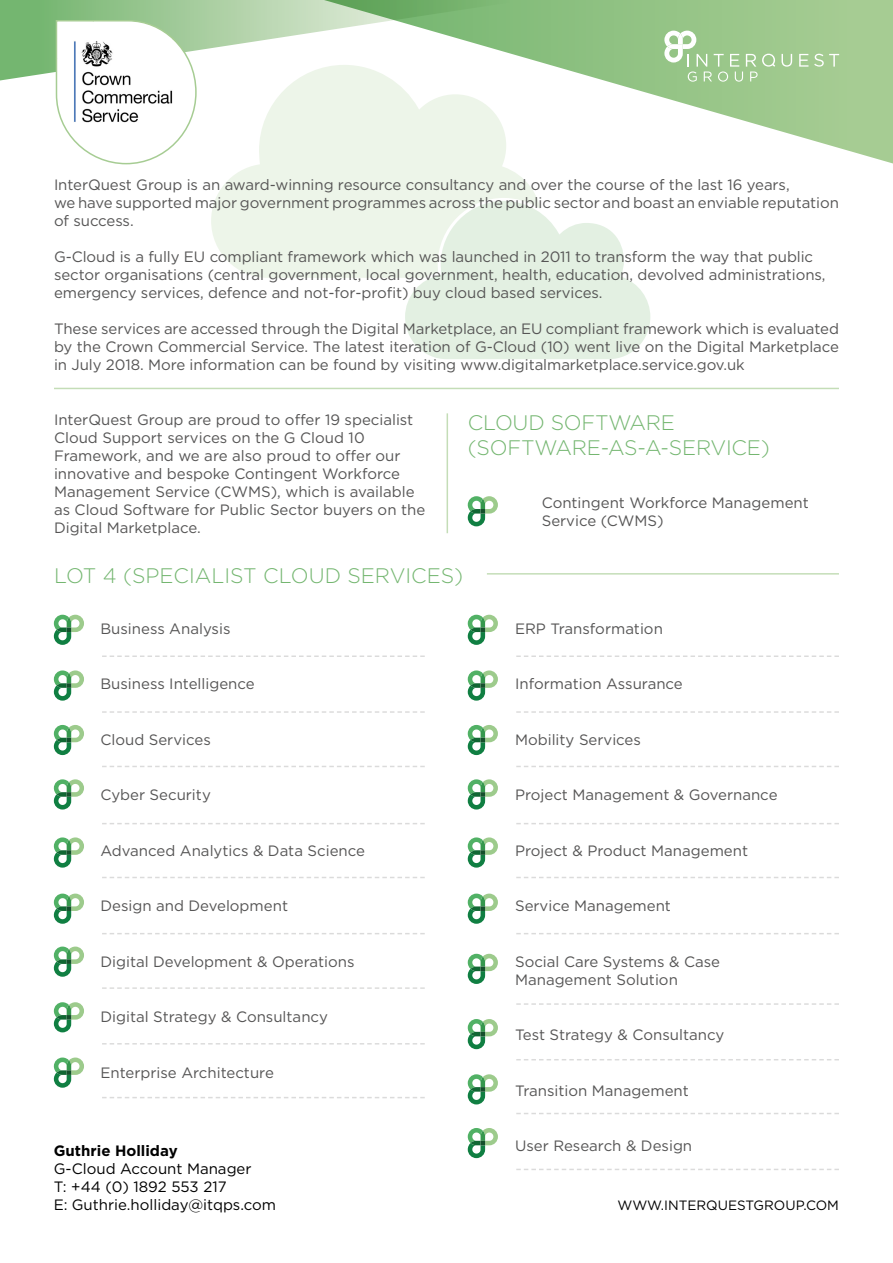
<style>
.page{position:relative;width:893px;height:1263px;background:#fff}
.page>*{position:absolute;margin:0;border:0;box-sizing:border-box;transform-origin:0 0}
.t1{font:300 21px/25.2px "Gotham";letter-spacing:-.01em;color:#74b670}
.t2{font:15px/18px "Gotham";color:#565555}
.t3{font:15px/18px "Gotham";color:#000}
.t4{font:700 15px "Gotham";color:#000}
.t5{font:13.5px "Gotham";color:#000}
</style>
<div class="page">
<svg style="left:0;top:0;width:280px;height:81px;background:#a1cc9c"></svg>
<svg style="left:280px;top:0;width:613px;height:164px"></svg>
<svg style="left:781px;top:54px;width:11px;height:13px"></svg>
<svg style="left:799px;top:54px;width:9px;height:13px"></svg>
<svg style="left:814px;top:54px;width:25px;height:13px"></svg>
<svg style="left:664px;top:31px;width:111px;height:51px;background:#aacf9c"></svg>
<svg style="left:55px;top:19px;width:142px;height:146px"></svg>
<svg style="left:207px;top:60px;width:339px;height:218px"></svg>
<svg style="left:401px;top:196px;width:250px;height:163px"></svg>
<hr style="left:447px;top:413px;width:1px;height:120px;background:#a6cc93">
<hr style="left:487px;top:573px;width:352px;height:2px;background:#a6cc93">
<hr style="left:54px;top:388px;width:785px;height:1px;background:#a6cc93">
<svg style="left:102px;top:655px;width:323px;height:2px"></svg>
<svg style="left:516px;top:655px;width:323px;height:2px"></svg>
<svg style="left:102px;top:711px;width:323px;height:2px"></svg>
<svg style="left:516px;top:711px;width:323px;height:2px"></svg>
<svg style="left:102px;top:766px;width:323px;height:1px"></svg>
<svg style="left:516px;top:766px;width:323px;height:1px"></svg>
<svg style="left:102px;top:823px;width:323px;height:1px"></svg>
<svg style="left:516px;top:823px;width:323px;height:1px"></svg>
<svg style="left:102px;top:877px;width:323px;height:1px"></svg>
<svg style="left:516px;top:877px;width:323px;height:1px"></svg>
<svg style="left:102px;top:933px;width:323px;height:1px"></svg>
<svg style="left:516px;top:933px;width:323px;height:1px"></svg>
<svg style="left:102px;top:987px;width:323px;height:2px"></svg>
<svg style="left:516px;top:1003px;width:323px;height:2px"></svg>
<svg style="left:102px;top:1043px;width:323px;height:1px"></svg>
<svg style="left:516px;top:1059px;width:323px;height:1px"></svg>
<svg style="left:102px;top:1097px;width:323px;height:1px"></svg>
<svg style="left:516px;top:1113px;width:323px;height:1px"></svg>
<svg style="left:516px;top:1169px;width:323px;height:1px"></svg>
<svg style="left:54px;top:615px;width:30px;height:30px"></svg>
<svg style="left:468px;top:615px;width:30px;height:30px"></svg>
<svg style="left:468px;top:496px;width:30px;height:30px"></svg>
<svg style="left:54px;top:670px;width:30px;height:31px"></svg>
<svg style="left:468px;top:670px;width:30px;height:31px"></svg>
<svg style="left:54px;top:725px;width:30px;height:30px"></svg>
<svg style="left:468px;top:725px;width:30px;height:30px"></svg>
<svg style="left:54px;top:779px;width:30px;height:30px"></svg>
<svg style="left:468px;top:779px;width:30px;height:30px"></svg>
<svg style="left:54px;top:837px;width:30px;height:31px"></svg>
<svg style="left:468px;top:837px;width:30px;height:31px"></svg>
<svg style="left:54px;top:893px;width:30px;height:31px"></svg>
<svg style="left:468px;top:893px;width:30px;height:31px"></svg>
<svg style="left:54px;top:946px;width:30px;height:31px"></svg>
<svg style="left:468px;top:954px;width:30px;height:30px"></svg>
<svg style="left:54px;top:1002px;width:30px;height:30px"></svg>
<svg style="left:468px;top:1019px;width:30px;height:30px"></svg>
<svg style="left:54px;top:1057px;width:30px;height:31px"></svg>
<svg style="left:468px;top:1074px;width:30px;height:30px"></svg>
<svg style="left:468px;top:1128px;width:30px;height:30px"></svg>
<img style="left:73px;top:40px;width:99px;height:83px">
<p class="t2" style="left:54px;top:176px;width:786px">InterQuest Group is an award-winning resource consultancy and over the course of the last 16 years,<br>we have supported major government programmes across the public sector and boast an enviable reputation of success.</p>
<p class="t2" style="left:54px;top:248px;width:773px">G-Cloud is a fully EU compliant framework which was launched in 2011 to transform the way that public sector organisations (central government, local government, health, education, devolved administrations, emergency services, defence and not-for-profit) buy cloud based services.</p>
<p class="t2" style="left:54px;top:320px;width:786px;text-align:justify">These services are accessed through the Digital Marketplace, an EU compliant framework which is evaluated by the Crown Commercial Service. The latest iteration of G-Cloud (10) went live on the Digital Marketplace in July 2018. More information can be found by visiting www.digitalmarketplace.service.gov.uk</p>
<p class="t2" style="left:54px;top:411px;width:373px">InterQuest Group are proud to offer 19 specialist Cloud Support services on the G Cloud 10<br>Framework, and we are also proud to offer our innovative and bespoke Contingent Workforce Management Service (CWMS), which is available as Cloud Software for Public Sector buyers on the Digital Marketplace.</p>
<h1 class="t1" style="left:468px;top:409px;width:304px">CLOUD SOFTWARE (SOFTWARE-AS-A-SERVICE)</h1>
<p class="t2" style="left:542px;top:494px;width:269px">Contingent Workforce Management<br>Service (CWMS)</p>
<h1 class="t1" style="left:54px;top:562px;width:411px">LOT 4 (SPECIALIST CLOUD SERVICES)</h1>
<p class="t2" style="left:100px;top:619px;width:132px">Business Analysis</p>
<p class="t2" style="left:515px;top:619px;width:149px">ERP Transformation</p>
<p class="t2" style="left:100px;top:675px;width:156px">Business Intelligence</p>
<p class="t2" style="left:515px;top:675px;width:169px">Information Assurance</p>
<p class="t2" style="left:100px;top:730px;width:112px">Cloud Services</p>
<p class="t2" style="left:515px;top:730px;width:127px">Mobility Services</p>
<p class="t2" style="left:100px;top:786px;width:112px">Cyber Security</p>
<p class="t2" style="left:515px;top:786px;width:264px">Project Management &amp; Governance</p>
<p class="t2" style="left:100px;top:841px;width:266px">Advanced Analytics &amp; Data Science</p>
<p class="t2" style="left:515px;top:841px;width:235px">Project &amp; Product Management</p>
<p class="t2" style="left:100px;top:897px;width:189px">Design and Development</p>
<p class="t2" style="left:515px;top:897px;width:157px">Service Management</p>
<p class="t2" style="left:100px;top:952px;width:256px">Digital Development &amp; Operations</p>
<p class="t2" style="left:515px;top:952px;width:207px">Social Care Systems &amp; Case<br>Management Solution</p>
<p class="t2" style="left:100px;top:1008px;width:229px">Digital Strategy &amp; Consultancy</p>
<p class="t2" style="left:515px;top:1026px;width:211px">Test Strategy &amp; Consultancy</p>
<p class="t2" style="left:100px;top:1063px;width:175px">Enterprise Architecture</p>
<p class="t2" style="left:515px;top:1081px;width:175px">Transition Management</p>
<p class="t4" style="left:54px;top:1140px;width:125px">Guthrie Holliday</p>
<p class="t3" style="left:54px;top:1159px;width:224px">G-Cloud Account Manager<br>T: +44 (0) 1892 553 217<br>E: Guthrie.holliday@itqps.com</p>
<p class="t2" style="left:515px;top:1137px;width:179px">User Research &amp; Design</p>
<p class="t5" style="left:618px;top:1196px;width:223px">WWW.INTERQUESTGROUP.COM</p>
</div>
